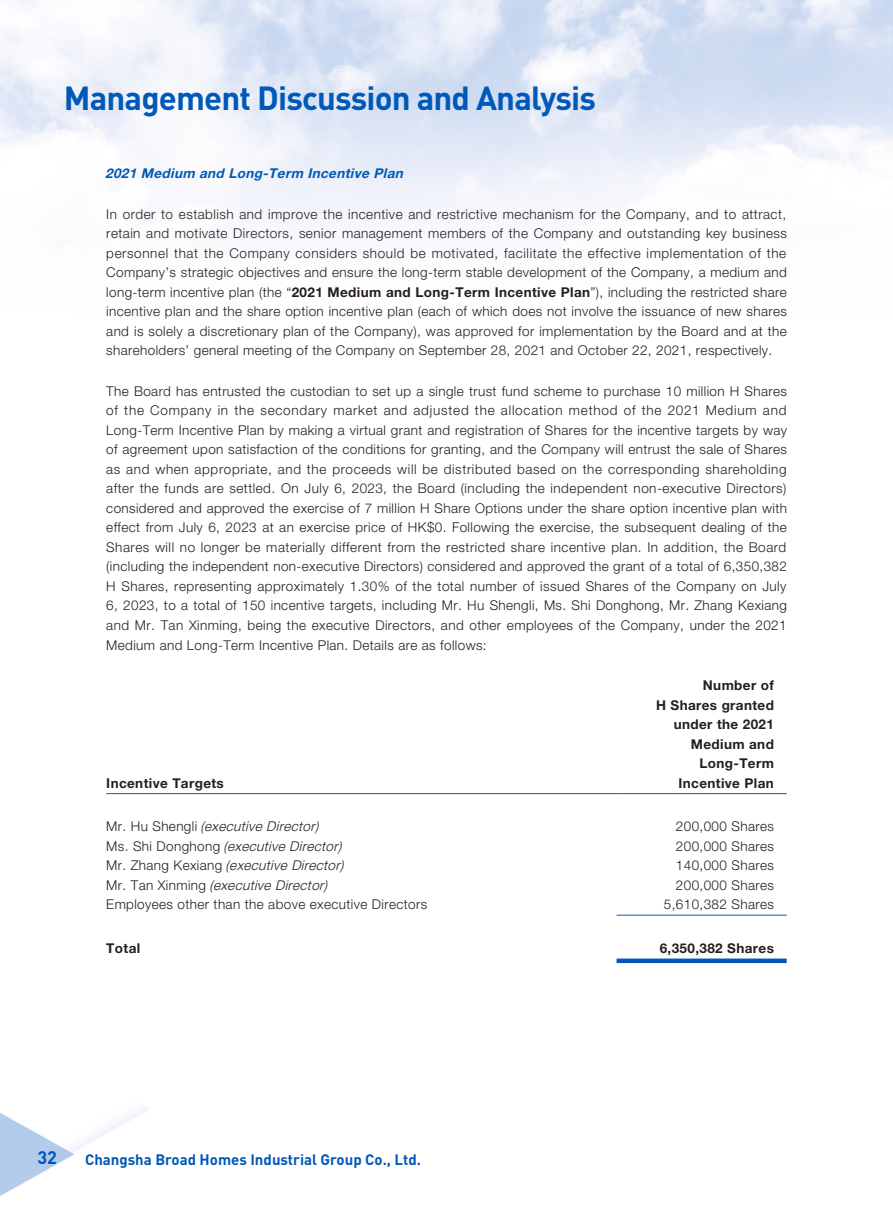
<style>
.page{position:relative;width:893px;height:1212px;background:#fff}
.page>*{position:absolute;margin:0;border:0;box-sizing:border-box;transform-origin:0 0}
.t1{font:700 33px "DIN";letter-spacing:-.025em;color:#0058b8}
.t2{font:700 18px "DIN";color:#0058b8}
.t3{font:700 15px "DIN";color:#0058b8}
._00_Body_text{font:300 13.5px/19.5px "Helvetica Neue LT Std";letter-spacing:.03em;color:#231f20;text-align:justify}
._50_Table_Body{font:italic 300 13.5px "Helvetica Neue LT Std";color:#231f20}
._50_Table_Body-2{font:300 13.5px "Helvetica Neue LT Std";letter-spacing:.03em;color:#231f20}
._50_Table_Body-3{font:700 13.5px/19.5px "Helvetica Neue LT Std";letter-spacing:.03em;color:#231f20;text-align:right}
._03_Heading_3{font:italic 700 13.5px "Helvetica Neue LT Std";color:#0058b8}
.s1{font-weight:700}
.s2{font-style:normal}
</style>
<div class="page">
<hr style="left:106px;top:793px;width:511px;height:1px;background:#0058b8">
<hr style="left:617px;top:793px;width:170px;height:1px;background:#0058b8">
<hr style="left:617px;top:915px;width:170px;height:1px;background:#0058b8">
<div style="left:617px;top:958px;width:170px;height:5px;background:#0058b8"></div>
<h1 class="t1" style="left:64px;top:76px;width:534px">Management Discussion and Analysis</h1>
<p class="_03_Heading_3" style="left:105px;top:165px;width:303px">2021 Medium and Long-Term Incentive Plan</p>
<p class="_00_Body_text" style="left:106px;top:204px;width:682px">In order to establish and improve the incentive and restrictive mechanism for the Company, and to attract, retain and motivate Directors, senior management members of the Company and outstanding key business personnel that the Company considers should be motivated, facilitate the effective implementation of the Company’s strategic objectives and ensure the long-term stable development of the Company, a medium and long-term incentive plan (the “<span class="s1">2021 Medium and Long-Term Incentive Plan</span>”), including the restricted share incentive plan and the share option incentive plan (each of which does not involve the issuance of new shares and is solely a discretionary plan of the Company), was approved for implementation by the Board and at the shareholders’ general meeting of the Company on September 28, 2021 and October 22, 2021, respectively.</p>
<p class="_00_Body_text" style="left:106px;top:381px;width:682px">The Board has entrusted the custodian to set up a single trust fund scheme to purchase 10 million H Shares of the Company in the secondary market and adjusted the allocation method of the 2021 Medium and Long-Term Incentive Plan by making a virtual grant and registration of Shares for the incentive targets by way of agreement upon satisfaction of the conditions for granting, and the Company will entrust the sale of Shares as and when appropriate, and the proceeds will be distributed based on the corresponding shareholding after the funds are settled. On July 6, 2023, the Board (including the independent non-executive Directors) considered and approved the exercise of 7 million H Share Options under the share option incentive plan with effect from July 6, 2023 at an exercise price of HK$0. Following the exercise, the subsequent dealing of the Shares will no longer be materially different from the restricted share incentive plan. In addition, the Board (including the independent non-executive Directors) considered and approved the grant of a total of 6,350,382<br>H Shares, representing approximately 1.30% of the total number of issued Shares of the Company on July 6, 2023, to a total of 150 incentive targets, including Mr. Hu Shengli, Ms. Shi Donghong, Mr. Zhang Kexiang and Mr. Tan Xinming, being the executive Directors, and other employees of the Company, under the 2021<br>Medium and Long-Term Incentive Plan. Details are as follows:</p>
<p class="_50_Table_Body-3" style="left:106px;top:773px;width:119px">Incentive Targets</p>
<p class="_50_Table_Body-3" style="left:656px;top:675px;width:119px">Number of<br>H Shares granted under the 2021<br>Medium and<br>Long-Term<br>Incentive Plan</p>
<p class="_50_Table_Body" style="left:106px;top:818px;width:213px"><span class="s2">M r . H u S h e n g l i</span> (executive Director)</p>
<p class="_50_Table_Body-2" style="left:676px;top:818px;width:99px">200,000 Shares</p>
<p class="_50_Table_Body" style="left:106px;top:838px;width:236px"><span class="s2">M s . S h i D o n g h o n g</span> (executive Director)</p>
<p class="_50_Table_Body-2" style="left:676px;top:838px;width:99px">200,000 Shares</p>
<p class="_50_Table_Body" style="left:106px;top:857px;width:239px"><span class="s2">M r . Z h a n g K e x i a n g</span> (executive Director)</p>
<p class="_50_Table_Body-2" style="left:676px;top:857px;width:99px">140,000 Shares</p>
<p class="_50_Table_Body" style="left:106px;top:877px;width:222px"><span class="s2">M r . T a n X i n m i n g</span> (executive Director)</p>
<p class="_50_Table_Body-2" style="left:676px;top:877px;width:99px">200,000 Shares</p>
<p class="_50_Table_Body-2" style="left:106px;top:896px;width:322px">Employees other than the above executive Directors</p>
<p class="_50_Table_Body-2" style="left:664px;top:896px;width:111px">5,610,382 Shares</p>
<p class="_50_Table_Body-3" style="left:106px;top:938px;width:35px">Total</p>
<p class="_50_Table_Body-3" style="left:660px;top:938px;width:116px">6,350,382 Shares</p>
<h2 class="t2" style="left:37px;top:1146px;width:21px">32</h2>
<p class="t3" style="left:85px;top:1149px;width:338px">Changsha Broad Homes Industrial Group Co., Ltd.</p>
</div>
